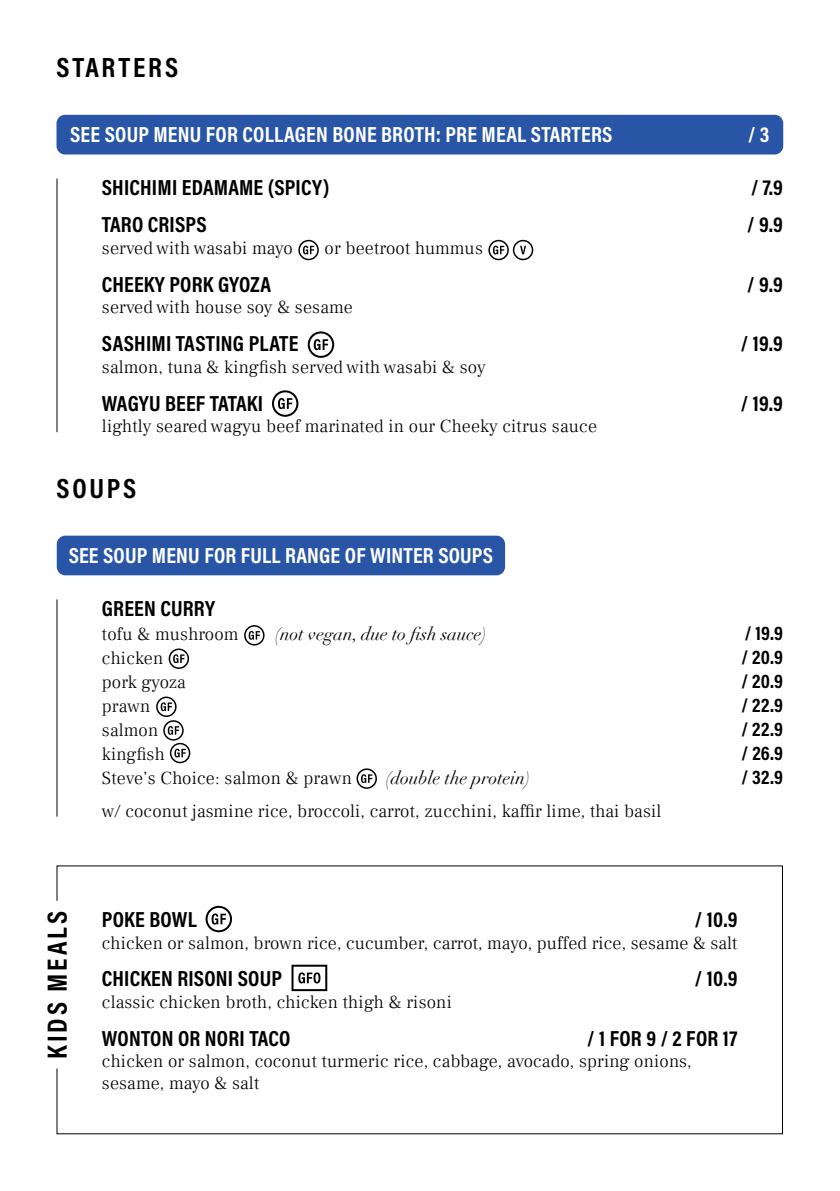
<style>
.page{position:relative;width:840px;height:1191px;background:#fff}
.page>*{position:absolute;margin:0;border:0;box-sizing:border-box;transform-origin:0 0}
.t1{font:700 28px "Acumin Pro Cond";letter-spacing:.1em;color:#000}
.t2{font:700 22px "Acumin Pro Cond";letter-spacing:.01em;color:#000}
.t3{font:700 22px "Acumin Pro Cond";letter-spacing:.01em;color:#fff}
.t4{font:700 20px "Acumin Pro Cond";letter-spacing:.01em;color:#000}
.t5{font:300 18px/21.6px "Frank Ruhl Libre";letter-spacing:.01em;color:#000}
.t6{font:italic 18px "Didot";color:#000}
</style>
<div class="page">
<svg style="left:313px;top:339px;width:15px;height:11px"></svg>
<div style="left:307px;top:331px;width:27px;height:27px;border:2px solid #000;border-radius:50%"></div>
<svg style="left:278px;top:398px;width:14px;height:11px"></svg>
<div style="left:272px;top:390px;width:26px;height:27px;border:2px solid #000;border-radius:50%"></div>
<svg style="left:493px;top:246px;width:11px;height:8px"></svg>
<div style="left:488px;top:240px;width:20px;height:20px;border:2px solid #000;border-radius:50%"></div>
<svg style="left:303px;top:246px;width:11px;height:8px"></svg>
<div style="left:298px;top:240px;width:20px;height:20px;border:2px solid #000;border-radius:50%"></div>
<svg style="left:520px;top:246px;width:5px;height:8px"></svg>
<div style="left:512px;top:240px;width:21px;height:20px;border:2px solid #000;border-radius:50%"></div>
<hr style="left:56px;top:179px;width:1px;height:253px;background:#000">
<hr style="left:56px;top:599px;width:1px;height:217px;background:#000">
<svg style="left:56px;top:865px;width:727px;height:269px"></svg>
<svg style="left:248px;top:631px;width:12px;height:8px"></svg>
<div style="left:244px;top:625px;width:20px;height:20px;border:2px solid #000;border-radius:50%"></div>
<svg style="left:173px;top:654px;width:11px;height:9px"></svg>
<div style="left:168px;top:648px;width:21px;height:21px;border:2px solid #000;border-radius:50%"></div>
<svg style="left:161px;top:702px;width:11px;height:9px"></svg>
<div style="left:156px;top:696px;width:20px;height:21px;border:2px solid #000;border-radius:50%"></div>
<svg style="left:168px;top:726px;width:11px;height:9px"></svg>
<div style="left:163px;top:720px;width:20px;height:20px;border:2px solid #000;border-radius:50%"></div>
<svg style="left:361px;top:774px;width:11px;height:9px"></svg>
<div style="left:356px;top:768px;width:21px;height:21px;border:2px solid #000;border-radius:50%"></div>
<svg style="left:174px;top:748px;width:12px;height:9px"></svg>
<div style="left:170px;top:743px;width:20px;height:20px;border:2px solid #000;border-radius:50%"></div>
<div style="left:57px;top:535px;width:448px;height:40px;background:#2955a6;border-radius:9px"></div>
<div style="left:56px;top:115px;width:726px;height:39px;background:#2955a6;border-radius:9px"></div>
<svg style="left:298px;top:972px;width:22px;height:11px"></svg>
<div style="left:291px;top:964px;width:36px;height:27px;border:2px solid #000"></div>
<h1 class="t1" style="left:56px;top:49px;width:123px">STARTERS</h1>
<p class="t3" style="left:70px;top:120px;width:543px">SEE SOUP MENU FOR COLLAGEN BONE BROTH: PRE MEAL STARTERS</p>
<p class="t3" style="left:747px;top:120px;width:23px">/ 3</p>
<p class="t2" style="left:102px;top:173px;width:229px">SHICHIMI EDAMAME (SPICY)</p>
<p class="t2" style="left:750px;top:173px;width:33px">/ 7.9</p>
<p class="t2" style="left:102px;top:210px;width:106px">TARO CRISPS</p>
<p class="t2" style="left:746px;top:210px;width:37px">/ 9.9</p>
<p class="t5" style="left:102px;top:237px;width:192px">served with wasabi mayo</p>
<p class="t5" style="left:324px;top:237px;width:160px">or beetroot hummus</p>
<p class="t2" style="left:102px;top:270px;width:171px">CHEEKY PORK GYOZA</p>
<p class="t2" style="left:746px;top:270px;width:37px">/ 9.9</p>
<p class="t5" style="left:102px;top:297px;width:252px">served with house soy &amp; sesame</p>
<p class="t2" style="left:102px;top:329px;width:198px">SASHIMI TASTING PLATE</p>
<p class="t2" style="left:740px;top:329px;width:43px">/ 19.9</p>
<p class="t5" style="left:102px;top:356px;width:385px">salmon, tuna &amp; kingfish served with wasabi &amp; soy</p>
<p class="t2" style="left:102px;top:388px;width:162px">WAGYU BEEF TATAKI</p>
<p class="t2" style="left:740px;top:388px;width:43px">/ 19.9</p>
<p class="t5" style="left:102px;top:415px;width:496px">lightly seared wagyu beef marinated in our Cheeky citrus sauce</p>
<h1 class="t1" style="left:56px;top:470px;width:81px">SOUPS</h1>
<p class="t3" style="left:69px;top:541px;width:426px">SEE SOUP MENU FOR FULL RANGE OF WINTER SOUPS</p>
<p class="t2" style="left:102px;top:593px;width:115px">GREEN CURRY</p>
<p class="t5" style="left:102px;top:623px;width:138px">tofu &amp; mushroom</p>
<p class="t6" style="left:275px;top:622px;width:213px">(not vegan, due to fish sauce)</p>
<p class="t4" style="left:744px;top:619px;width:40px">/ 19.9</p>
<p class="t5" style="left:102px;top:647px;width:63px">chicken</p>
<p class="t4" style="left:741px;top:643px;width:43px">/ 20.9</p>
<p class="t5" style="left:102px;top:671px;width:85px">pork gyoza</p>
<p class="t4" style="left:741px;top:667px;width:43px">/ 20.9</p>
<p class="t5" style="left:102px;top:695px;width:50px">prawn</p>
<p class="t4" style="left:741px;top:691px;width:43px">/ 22.9</p>
<p class="t5" style="left:102px;top:719px;width:58px">salmon</p>
<p class="t4" style="left:741px;top:715px;width:43px">/ 22.9</p>
<p class="t5" style="left:102px;top:743px;width:64px">kingfish</p>
<p class="t4" style="left:741px;top:739px;width:43px">/ 26.9</p>
<p class="t5" style="left:102px;top:767px;width:251px">Steve’s Choice: salmon &amp; prawn</p>
<p class="t6" style="left:385px;top:766px;width:146px">(double the protein)</p>
<p class="t4" style="left:741px;top:763px;width:43px">/ 32.9</p>
<p class="t5" style="left:102px;top:800px;width:560px">w/ coconut jasmine rice, broccoli, carrot, zucchini, kaffir lime, thai basil</p>
<h1 class="t1" style="left:39px;top:1058px;width:149px;rotate:-90deg">KIDS MEALS</h1>
<p class="t2" style="left:102px;top:905px;width:96px">POKE BOWL</p>
<p class="t2" style="left:694px;top:905px;width:44px">/ 10.9</p>
<p class="t5" style="left:102px;top:931px;width:637px">chicken or salmon, brown rice, cucumber, carrot, mayo, puffed rice, sesame &amp; salt</p>
<p class="t2" style="left:102px;top:964px;width:181px">CHICKEN RISONI SOUP</p>
<p class="t2" style="left:694px;top:964px;width:44px">/ 10.9</p>
<p class="t5" style="left:102px;top:991px;width:351px">classic chicken broth, chicken thigh &amp; risoni</p>
<p class="t2" style="left:102px;top:1023px;width:190px">WONTON OR NORI TACO</p>
<p class="t2" style="left:587px;top:1023px;width:152px">/ 1 FOR 9 / 2 FOR 17</p>
<p class="t5" style="left:102px;top:1050px;width:591px">chicken or salmon, coconut turmeric rice, cabbage, avocado, spring onions, sesame, mayo &amp; salt</p>
</div>
